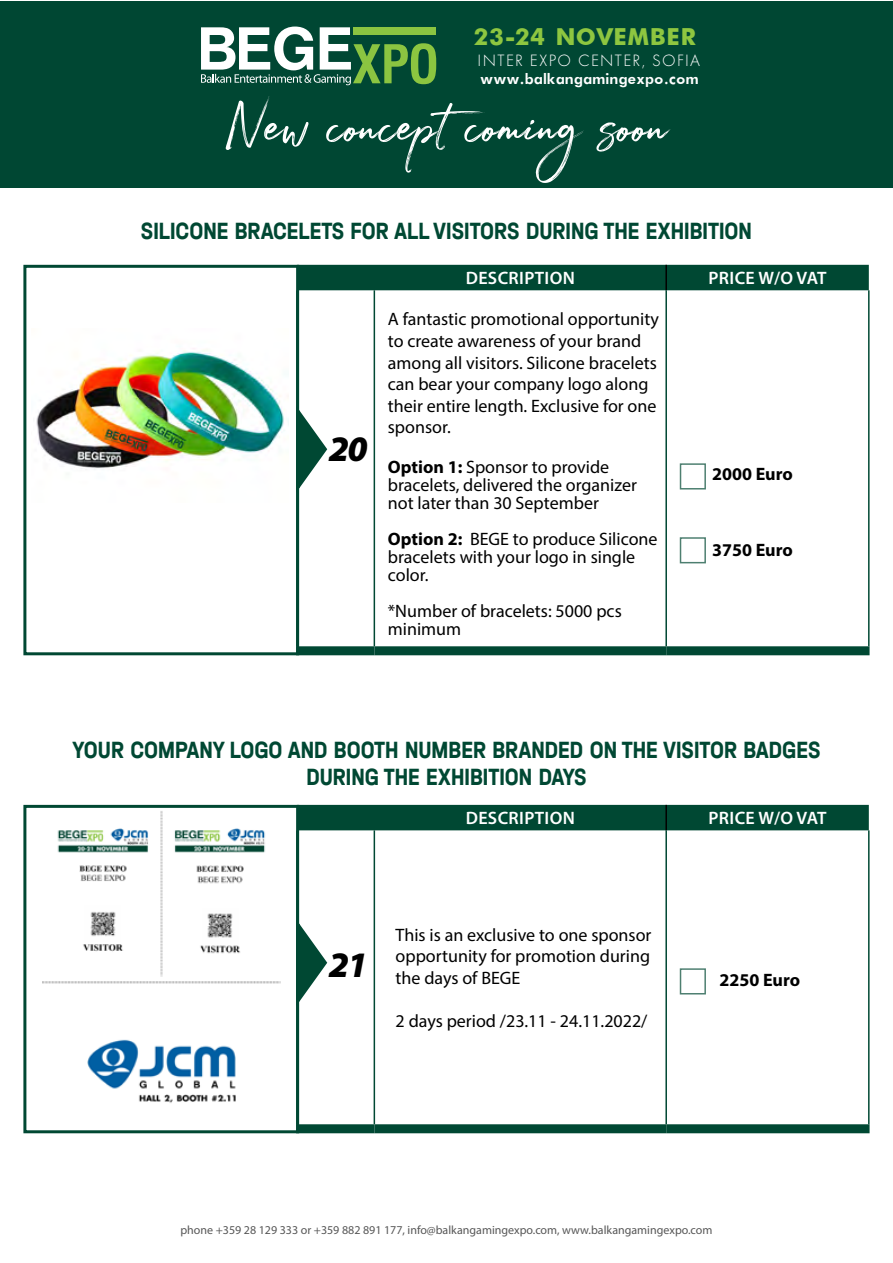
<style>
.page{position:relative;width:893px;height:1263px;background:#fff}
.page>*{position:absolute;margin:0;border:0;box-sizing:border-box;transform-origin:0 0}
.t1{font:59.25px "Julietta Messie Regular";color:#fff}
.t2{font:italic 900 36px "Myriad Pro";color:#000}
.t3{font:700 26.4px "Futura";letter-spacing:.015em;color:#8ec640}
.t4{font:700 24.75px/27px "Halvar Mittel";color:#004833;text-align:center;scale:.91 1}
.t5{font:18px/21.6px "Myriad Pro";color:#000}
.t6{font:600 18px "Myriad Pro";letter-spacing:.02em;color:#fff}
.t7{font:700 18px "Myriad Pro";color:#000}
.t8{font:300 17.1px "Futura";letter-spacing:.08em;color:#fff}
.t9{font:700 16.35px "Futura Book";color:#fff}
.t10{font:12px "Myriad Pro";color:#575757}
.s1{font-weight:700}
</style>
<div class="page">
<div style="left:0;top:1px;width:893px;height:186px;background:#004733"></div>
<svg style="left:201px;top:27px;width:235px;height:58px"></svg>
<div style="left:353px;top:27px;width:83px;height:8px;background:#8bc441"></div>
<div style="left:299px;top:265px;width:570px;height:25px;background:#004833"></div>
<hr style="left:665px;top:265px;width:2px;height:25px;background:#000">
<div style="left:296px;top:646px;width:78px;height:9px;background:#004833"></div>
<div style="left:374px;top:646px;width:292px;height:9px;background:#004833"></div>
<div style="left:666px;top:646px;width:203px;height:9px;background:#004833"></div>
<hr style="left:374px;top:290px;width:1px;height:356px;background:#004833">
<hr style="left:665px;top:290px;width:2px;height:356px;background:#004833">
<hr style="left:868px;top:290px;width:1px;height:356px;background:#004833">
<div style="left:299px;top:805px;width:570px;height:25px;background:#004833"></div>
<hr style="left:665px;top:805px;width:2px;height:25px;background:#000">
<div style="left:296px;top:1124px;width:78px;height:9px;background:#004833"></div>
<div style="left:374px;top:1124px;width:292px;height:9px;background:#004833"></div>
<div style="left:666px;top:1124px;width:203px;height:9px;background:#004833"></div>
<hr style="left:374px;top:830px;width:1px;height:294px;background:#004833">
<hr style="left:665px;top:830px;width:2px;height:294px;background:#004833">
<hr style="left:868px;top:830px;width:1px;height:294px;background:#004833">
<svg style="left:299px;top:406px;width:29px;height:91px"></svg>
<svg style="left:299px;top:920px;width:29px;height:91px"></svg>
<div style="left:23px;top:265px;width:276px;height:390px;border:3px solid #004833"></div>
<div style="left:23px;top:805px;width:276px;height:328px;border:3px solid #004833"></div>
<img style="left:36px;top:348px;width:253px;height:121px">
<img style="left:42px;top:811px;width:239px;height:292px">
<h3 class="t3" style="left:473px;top:24px;width:225px">23-24 NOVEMBER</h3>
<p class="t8" style="left:478px;top:51px;width:224px">INTER EXPO CENTER, SOFIA</p>
<p class="t9" style="left:480px;top:69px;width:220px">www.balkangamingexpo.com</p>
<h1 class="t1" style="left:226px;top:86px;width:442px">New conceptcoming soon</h1>
<h3 class="t4" style="left:141px;top:217px;width:673px">SILICONE BRACELETS FOR ALL VISITORS DURING THE EXHIBITION</h3>
<h2 class="t2" style="left:329px;top:424px;width:40px">20</h2>
<p class="t6" style="left:466px;top:267px;width:111px">DESCRIPTION</p>
<p class="t6" style="left:708px;top:267px;width:119px">PRICE W/O VAT</p>
<p class="t5" style="left:388px;top:308px;width:273px">A fantastic promotional opportunity to create awareness of your brand among all visitors. Silicone bracelets can bear your company logo along their entire length. Exclusive for one sponsor.</p>
<p class="t5" style="left:388px;top:458px;width:251px;line-height:18px"><span class="s1">Option 1:</span> Sponsor to provide bracelets, delivered the organizer not later than 30 September</p>
<p class="t5" style="left:388px;top:530px;width:271px;line-height:18px"><span class="s1">Option 2:</span> BEGE to produce Silicone bracelets with your logo in single color.</p>
<p class="t5" style="left:388px;top:602px;width:235px;line-height:18px">*Number of bracelets: 5000 pcs minimum</p>
<p class="t7" style="left:712px;top:462px;width:82px">2000 Euro</p>
<p class="t7" style="left:712px;top:539px;width:82px">3750 Euro</p>
<h3 class="t4" style="left:73px;top:736px;width:823px">YOUR COMPANY LOGO AND BOOTH NUMBER BRANDED ON THE VISITOR BADGES<br>DURING THE EXHIBITION DAYS</h3>
<p class="t6" style="left:466px;top:807px;width:111px">DESCRIPTION</p>
<p class="t6" style="left:708px;top:807px;width:119px">PRICE W/O VAT</p>
<h2 class="t2" style="left:329px;top:940px;width:40px">21</h2>
<p class="t5" style="left:396px;top:924px;width:257px;text-align:justify">This is an exclusive to one sponsor opportunity for promotion during the days of BEGE</p>
<p class="t5" style="left:396px;top:1010px;width:253px">2 days period /23.11 - 24.11.2022/</p>
<p class="t7" style="left:719px;top:968px;width:82px">2250 Euro</p>
<p class="t10" style="left:180px;top:1222px;width:534px">phone +359 28 129 333 or +359 882 891 177, info@balkangamingexpo.com, www.balkangamingexpo.com</p>
</div>
